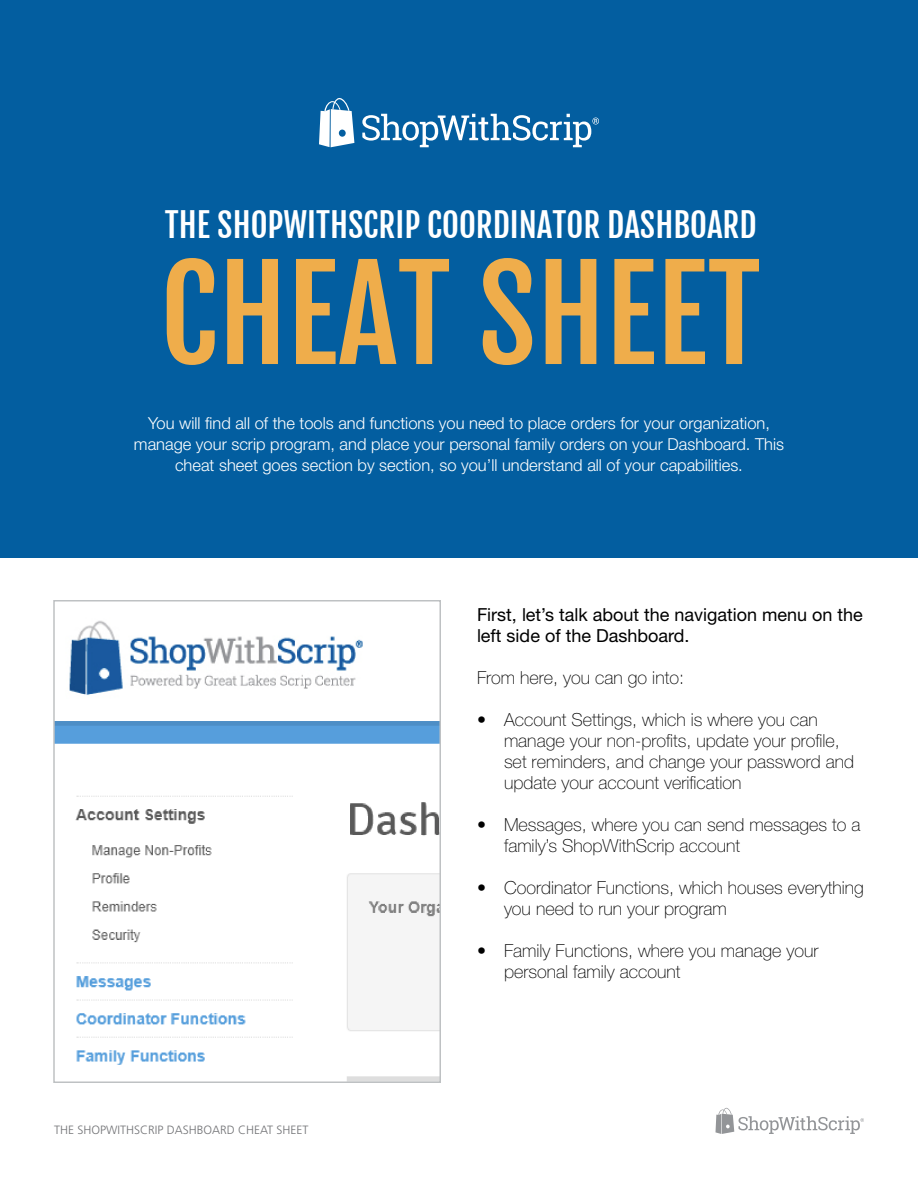
<style>
.page{position:relative;width:918px;height:1188px;background:#fff}
.page>*{position:absolute;margin:0;border:0;box-sizing:border-box;transform-origin:0 0}
.t1{font:126px "Fjalla One";color:#efad4b}
.t2{font:33px "Fjalla One";color:#fff}
.t3{font:100 18px/21px "Helvetica Neue LT Std";color:#000}
.t4{font:18px/21px "Helvetica Neue LT Std";color:#000}
.t5{font:300 16.5px/21px "Helvetica Neue LT Std";color:#fff;text-align:center}
.t6{font:300 12px "Frutiger LT Std";color:#717275}
</style>
<div class="page">
<svg style="left:716px;top:1108px;width:148px;height:26px"></svg>
<div style="left:0;top:0;width:918px;height:558px;background:#035ea0"></div>
<img style="left:56px;top:620px;width:382px;height:460px">
<div style="left:53px;top:600px;width:388px;height:483px;border:2px solid #bec1c3"></div>
<svg style="left:319px;top:98px;width:35px;height:49px"></svg>
<svg style="left:362px;top:114px;width:237px;height:33px"></svg>
<h2 class="t2" style="left:165px;top:205px;width:593px">THE SHOPWITHSCRIP COORDINATOR DASHBOARD</h2>
<h1 class="t1" style="left:161px;top:237px;width:602px">CHEAT SHEET</h1>
<p class="t5" style="left:134px;top:412px;width:652px">You will find all of the tools and functions you need to place orders for your organization, manage your scrip program, and place your personal family orders on your Dashboard. This cheat sheet goes section by section, so you’ll understand all of your capabilities.</p>
<p class="t6" style="left:54px;top:1123px;width:256px">THE SHOPWITHSCRIP DASHBOARD CHEAT SHEET</p>
<p class="t4" style="left:477px;top:604px;width:387px">First, let’s talk about the navigation menu on the left side of the Dashboard.</p>
<p class="t3" style="left:477px;top:667px;width:209px">From here, you can go into:</p>
<p class="t3" style="left:504px;top:709px;width:352px;text-indent:-27px">• Account Settings, which is where you can manage your non-profits, update your profile, set reminders, and change your password and update your account verification</p>
<p class="t3" style="left:504px;top:814px;width:358px;text-indent:-27px">• Messages, where you can send messages to a family’s ShopWithScrip account</p>
<p class="t3" style="left:504px;top:877px;width:361px;text-indent:-27px">• Coordinator Functions, which houses everything you need to run your program</p>
<p class="t3" style="left:504px;top:940px;width:316px;text-indent:-27px">• Family Functions, where you manage your personal family account</p>
</div>
